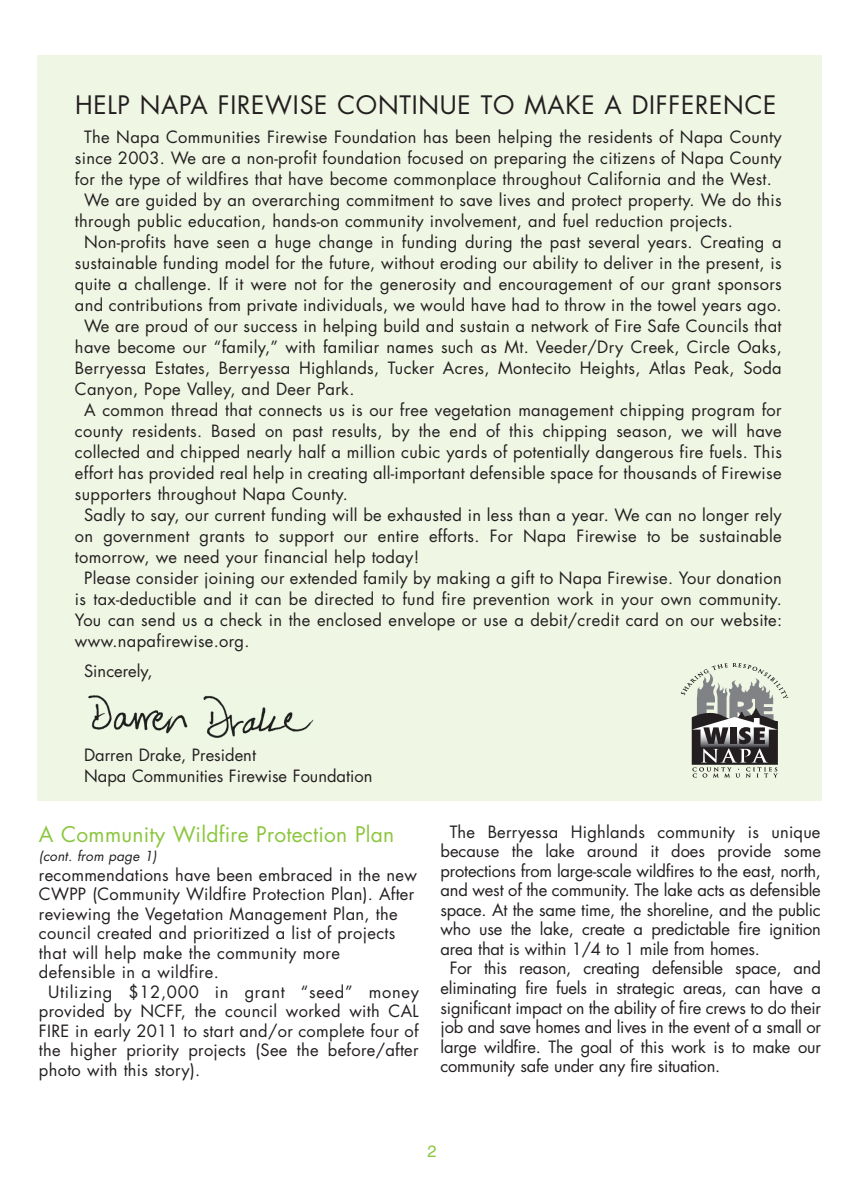
<style>
.page{position:relative;width:864px;height:1188px;background:#fff}
.page>*{position:absolute;margin:0;border:0;box-sizing:border-box;transform-origin:0 0}
.t1{font:24.75px "Futura";letter-spacing:.03em;color:#231f20}
.t2{font:21px "Futura";letter-spacing:.01em;color:#8bc63e}
.t3{font:16.5px "Futura";letter-spacing:.02em;color:#231f20}
.t4{font:16.5px "Futura";letter-spacing:-.01em;color:#231f20}
.t5{font:16.5px/21px "Futura";color:#231f20}
.t6{font:16.5px "Futura";letter-spacing:-.005em;color:#231f20}
.t7{font:16.5px "Futura";letter-spacing:.045em;color:#231f20}
.t8{font:16.5px "Helvetica";color:#8bc63e}
.t9{font:italic 13.5px "Futura";letter-spacing:.01em;color:#231f20}
</style>
<div class="page">
<div style="left:37px;top:55px;width:785px;height:746px;background:#eff6e4"></div>
<div style="left:76px;top:683px;width:252px;height:62px;background:#eff6e4"></div>
<img style="left:88px;top:695px;width:226px;height:43px">
<p class="t1" style="left:75px;top:88px;width:703px">HELP NAPA FIREWISE CONTINUE TO MAKE A DIFFERENCE</p>
<p class="t3" style="left:84px;top:125px;width:699px">The Napa Communities Firewise Foundation has been helping the residents of Napa County</p>
<p class="t3" style="left:75px;top:146px;width:708px">since 2003. We are a non-profit foundation focused on preparing the citizens of Napa County</p>
<p class="t3" style="left:75px;top:167px;width:698px">for the type of wildfires that have become commonplace throughout California and the West.</p>
<p class="t3" style="left:84px;top:188px;width:699px">We are guided by an overarching commitment to save lives and protect property. We do this</p>
<p class="t3" style="left:75px;top:209px;width:659px">through public education, hands-on community involvement, and fuel reduction projects.</p>
<p class="t3" style="left:84px;top:230px;width:699px">Non-profits have seen a huge change in funding during the past several years. Creating a</p>
<p class="t3" style="left:75px;top:251px;width:708px">sustainable funding model for the future, without eroding our ability to deliver in the present, is</p>
<p class="t3" style="left:75px;top:272px;width:708px">quite a challenge. If it were not for the generosity and encouragement of our grant sponsors</p>
<p class="t3" style="left:75px;top:293px;width:708px">and contributions from private individuals, we would have had to throw in the towel years ago.</p>
<p class="t3" style="left:84px;top:314px;width:699px">We are proud of our success in helping build and sustain a network of Fire Safe Councils that</p>
<p class="t3" style="left:75px;top:335px;width:708px">have become our “family,” with familiar names such as Mt. Veeder/Dry Creek, Circle Oaks,</p>
<p class="t3" style="left:75px;top:356px;width:708px">Berryessa Estates, Berryessa Highlands, Tucker Acres, Montecito Heights, Atlas Peak, Soda</p>
<p class="t3" style="left:75px;top:377px;width:281px">Canyon, Pope Valley, and Deer Park.</p>
<p class="t3" style="left:84px;top:398px;width:699px">A common thread that connects us is our free vegetation management chipping program for</p>
<p class="t3" style="left:75px;top:419px;width:708px">county residents. Based on past results, by the end of this chipping season, we will have</p>
<p class="t3" style="left:75px;top:440px;width:709px">collected and chipped nearly half a million cubic yards of potentially dangerous fire fuels. This</p>
<p class="t3" style="left:75px;top:461px;width:708px">effort has provided real help in creating all-important defensible space for thousands of Firewise</p>
<p class="t3" style="left:75px;top:482px;width:274px">supporters throughout Napa County.</p>
<p class="t3" style="left:84px;top:503px;width:699px">Sadly to say, our current funding will be exhausted in less than a year. We can no longer rely</p>
<p class="t3" style="left:75px;top:524px;width:708px">on government grants to support our entire efforts. For Napa Firewise to be sustainable</p>
<p class="t3" style="left:75px;top:545px;width:346px">tomorrow, we need your financial help today!</p>
<p class="t3" style="left:84px;top:566px;width:699px">Please consider joining our extended family by making a gift to Napa Firewise. Your donation</p>
<p class="t3" style="left:75px;top:587px;width:708px">is tax-deductible and it can be directed to fund fire prevention work in your own community.</p>
<p class="t3" style="left:75px;top:608px;width:709px">You can send us a check in the enclosed envelope or use a debit/credit card on our website:</p>
<p class="t3" style="left:75px;top:629px;width:176px">www.napafirewise.org.</p>
<p class="t5" style="left:84px;top:660px;width:70px">Sincerely,</p>
<p class="t5" style="left:84px;top:744px;width:290px">Darren Drake, President<br>Napa Communities Firewise Foundation</p>
<p class="t2" style="left:39px;top:820px;width:357px">A Community Wildfire Protection Plan</p>
<p class="t9" style="left:39px;top:847px;width:119px">(cont. from page 1)</p>
<p class="t3" style="left:39px;top:863px;width:379px">recommendations have been embraced in the new</p>
<p class="t3" style="left:39px;top:883px;width:377px">CWPP (Community Wildfire Protection Plan). After</p>
<p class="t3" style="left:39px;top:902px;width:360px">reviewing the Vegetation Management Plan, the</p>
<p class="t3" style="left:39px;top:922px;width:358px">council created and prioritized a list of projects</p>
<p class="t3" style="left:39px;top:941px;width:303px">that will help make the community more</p>
<p class="t3" style="left:39px;top:961px;width:181px">defensible in a wildfire.</p>
<p class="t7" style="left:48px;top:980px;width:372px">Utilizing $12,000 in grant “seed” money</p>
<p class="t3" style="left:39px;top:1000px;width:381px">provided by NCFF, the council worked with CAL</p>
<p class="t3" style="left:39px;top:1019px;width:381px">FIRE in early 2011 to start and/or complete four of</p>
<p class="t3" style="left:39px;top:1039px;width:381px">the higher priority projects (See the before/after</p>
<p class="t3" style="left:39px;top:1058px;width:163px">photo with this story).</p>
<p class="t3" style="left:450px;top:821px;width:372px">The Berryessa Highlands community is unique</p>
<p class="t6" style="left:441px;top:840px;width:382px">because the lake around it does provide some</p>
<p class="t4" style="left:441px;top:860px;width:382px">protections from large-scale wildfires to the east, north,</p>
<p class="t4" style="left:441px;top:879px;width:382px">and west of the community. The lake acts as defensible</p>
<p class="t4" style="left:441px;top:899px;width:382px">space. At the same time, the shoreline, and the public</p>
<p class="t4" style="left:441px;top:918px;width:382px">who use the lake, create a predictable fire ignition</p>
<p class="t4" style="left:441px;top:938px;width:321px">area that is within 1/4 to 1 mile from homes.</p>
<p class="t4" style="left:450px;top:957px;width:373px">For this reason, creating defensible space, and</p>
<p class="t4" style="left:441px;top:977px;width:382px">eliminating fire fuels in strategic areas, can have a</p>
<p class="t4" style="left:441px;top:996px;width:382px">significant impact on the ability of fire crews to do their</p>
<p class="t4" style="left:441px;top:1016px;width:382px">job and save homes and lives in the event of a small or</p>
<p class="t4" style="left:441px;top:1035px;width:382px">large wildfire. The goal of this work is to make our</p>
<p class="t4" style="left:441px;top:1055px;width:281px">community safe under any fire situation.</p>
<p class="t8" style="left:427px;top:1142px;width:11px">2</p>
</div>
